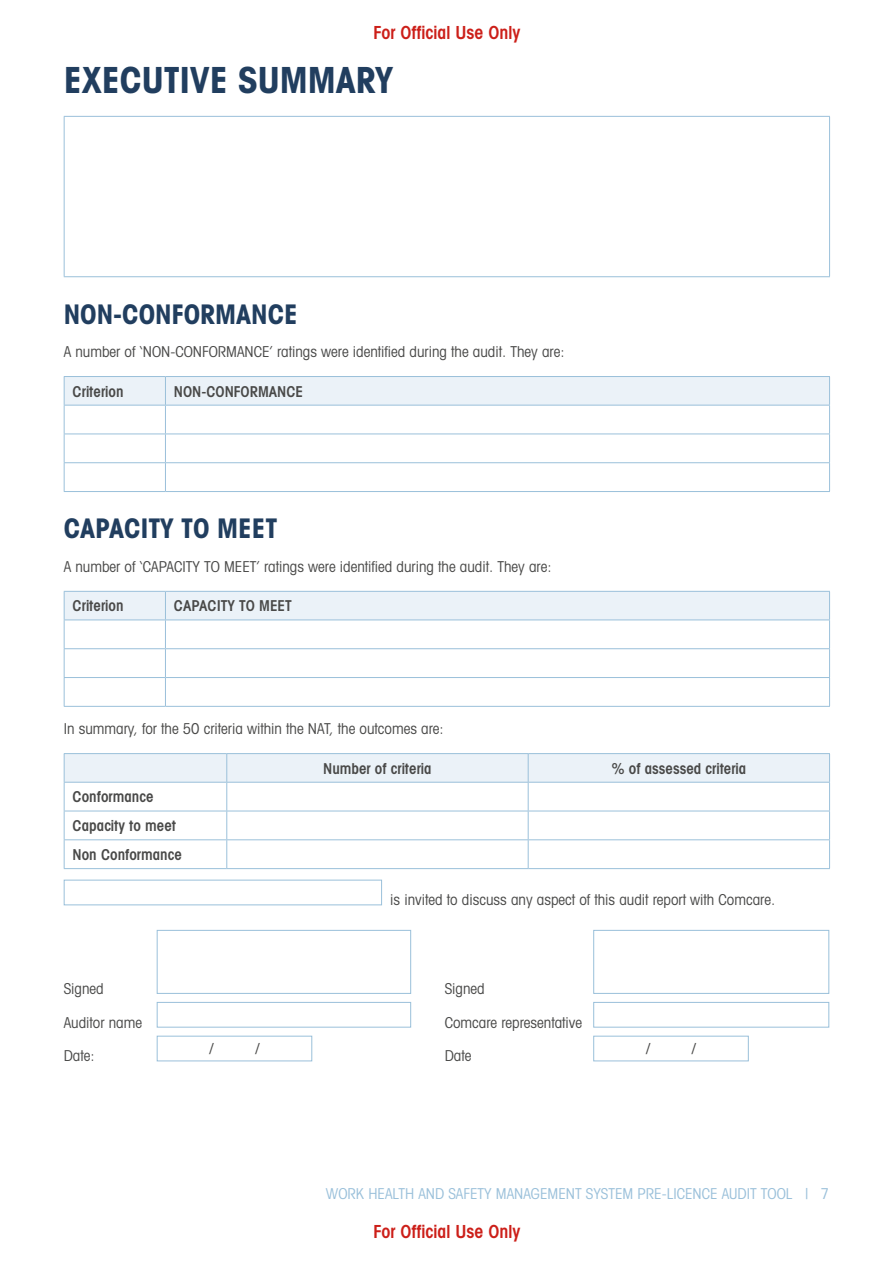
<style>
.page{position:relative;width:893px;height:1263px;background:#fff}
.page>*{position:absolute;margin:0;border:0;box-sizing:border-box;transform-origin:0 0}
.Main_head{font:700 condensed 36px "Avant Garde";color:#213e5f}
.Heading_1{font:700 condensed 27px "Avant Garde";color:#213e5f}
.t1{font:600 condensed 18px "Avant Garde";color:#cc1f19}
.Text{font:condensed 15px "Avant Garde";color:#494948}
.Text-2{font:600 condensed 15px "Avant Garde";color:#494948}
.t2{font:condensed 15px "Avant Garde";color:#9ac0da}
</style>
<div class="page">
<hr style="left:64px;top:116px;width:766px;height:1px;background:#9ac0da">
<hr style="left:64px;top:117px;width:1px;height:159px;background:#9ac0da">
<hr style="left:829px;top:117px;width:1px;height:159px;background:#9ac0da">
<hr style="left:64px;top:276px;width:766px;height:1px;background:#9ac0da">
<svg style="left:64px;top:376px;width:766px;height:115px"></svg>
<hr style="left:64px;top:491px;width:101px;height:1px;background:#9ac0da">
<hr style="left:165px;top:491px;width:665px;height:1px;background:#9ac0da">
<svg style="left:64px;top:591px;width:766px;height:115px"></svg>
<hr style="left:64px;top:706px;width:101px;height:1px;background:#9ac0da">
<hr style="left:165px;top:706px;width:665px;height:1px;background:#9ac0da">
<hr style="left:64px;top:868px;width:163px;height:1px;background:#9ac0da">
<hr style="left:227px;top:868px;width:301px;height:1px;background:#9ac0da">
<hr style="left:528px;top:868px;width:302px;height:1px;background:#9ac0da">
<hr style="left:64px;top:753px;width:163px;height:1px;background:#9ac0da">
<hr style="left:227px;top:753px;width:301px;height:1px;background:#9ac0da">
<hr style="left:528px;top:753px;width:302px;height:1px;background:#9ac0da">
<svg style="left:64px;top:754px;width:766px;height:114px"></svg>
<div style="left:64px;top:880px;width:318px;height:25px;background:#fff;border:1px solid #9ac0da"></div>
<div style="left:157px;top:930px;width:254px;height:64px;background:#fff;border:1px solid #9ac0da"></div>
<div style="left:593px;top:930px;width:236px;height:64px;background:#fff;border:1px solid #9ac0da"></div>
<div style="left:157px;top:1002px;width:254px;height:25px;background:#fff;border:1px solid #9ac0da"></div>
<div style="left:593px;top:1002px;width:236px;height:25px;background:#fff;border:1px solid #9ac0da"></div>
<div style="left:157px;top:1036px;width:155px;height:25px;border:1px solid #9ac0da"></div>
<div style="left:593px;top:1036px;width:156px;height:25px;border:1px solid #9ac0da"></div>
<p class="t1" style="left:373px;top:21px;width:148px">For Official Use Only</p>
<h1 class="Main_head" style="left:64px;top:57px;width:331px">EXECUTIVE SUMMARY</h1>
<h2 class="Heading_1" style="left:64px;top:297px;width:235px">NON-CONFORMANCE</h2>
<p class="Text" style="left:64px;top:343px;width:502px">A number of ‘NON-CONFORMANCE’ ratings were identified during the audit. They are:</p>
<p class="Text-2" style="left:73px;top:382px;width:52px">Criterion</p>
<p class="Text-2" style="left:174px;top:382px;width:131px">NON-CONFORMANCE</p>
<h2 class="Heading_1" style="left:64px;top:511px;width:215px">CAPACITY TO MEET</h2>
<p class="Text" style="left:64px;top:557px;width:489px">A number of ‘CAPACITY TO MEET’ ratings were identified during the audit. They are:</p>
<p class="Text-2" style="left:73px;top:597px;width:52px">Criterion</p>
<p class="Text-2" style="left:174px;top:597px;width:119px">CAPACITY TO MEET</p>
<p class="Text" style="left:64px;top:720px;width:381px">In summary, for the 50 criteria within the NAT, the outcomes are:</p>
<p class="Text-2" style="left:323px;top:759px;width:110px">Number of criteria</p>
<p class="Text-2" style="left:611px;top:759px;width:136px">% of assessed criteria</p>
<p class="Text-2" style="left:73px;top:788px;width:82px">Conformance</p>
<p class="Text-2" style="left:73px;top:816px;width:105px">Capacity to meet</p>
<p class="Text-2" style="left:73px;top:845px;width:111px">Non Conformance</p>
<p class="Text" style="left:390px;top:890px;width:386px">is invited to discuss any aspect of this audit report with Comcare.</p>
<p class="Text" style="left:64px;top:979px;width:41px">Signed</p>
<p class="Text" style="left:445px;top:979px;width:41px">Signed</p>
<p class="Text" style="left:64px;top:1013px;width:80px">Auditor name</p>
<p class="Text" style="left:445px;top:1013px;width:139px">Comcare representative</p>
<p class="Text" style="left:64px;top:1047px;width:32px">Date:</p>
<p class="Text" style="left:209px;top:1040px;width:6px">/</p>
<p class="Text" style="left:255px;top:1040px;width:6px">/</p>
<p class="Text" style="left:445px;top:1047px;width:28px">Date</p>
<p class="Text" style="left:646px;top:1040px;width:6px">/</p>
<p class="Text" style="left:692px;top:1040px;width:6px">/</p>
<p class="t2" style="left:326px;top:1184px;width:505px">WORK HEALTH AND SAFETY MANAGEMENT SYSTEM PRE-LICENCE AUDIT TOOL | 7</p>
<p class="t1" style="left:373px;top:1220px;width:148px">For Official Use Only</p>
</div>
